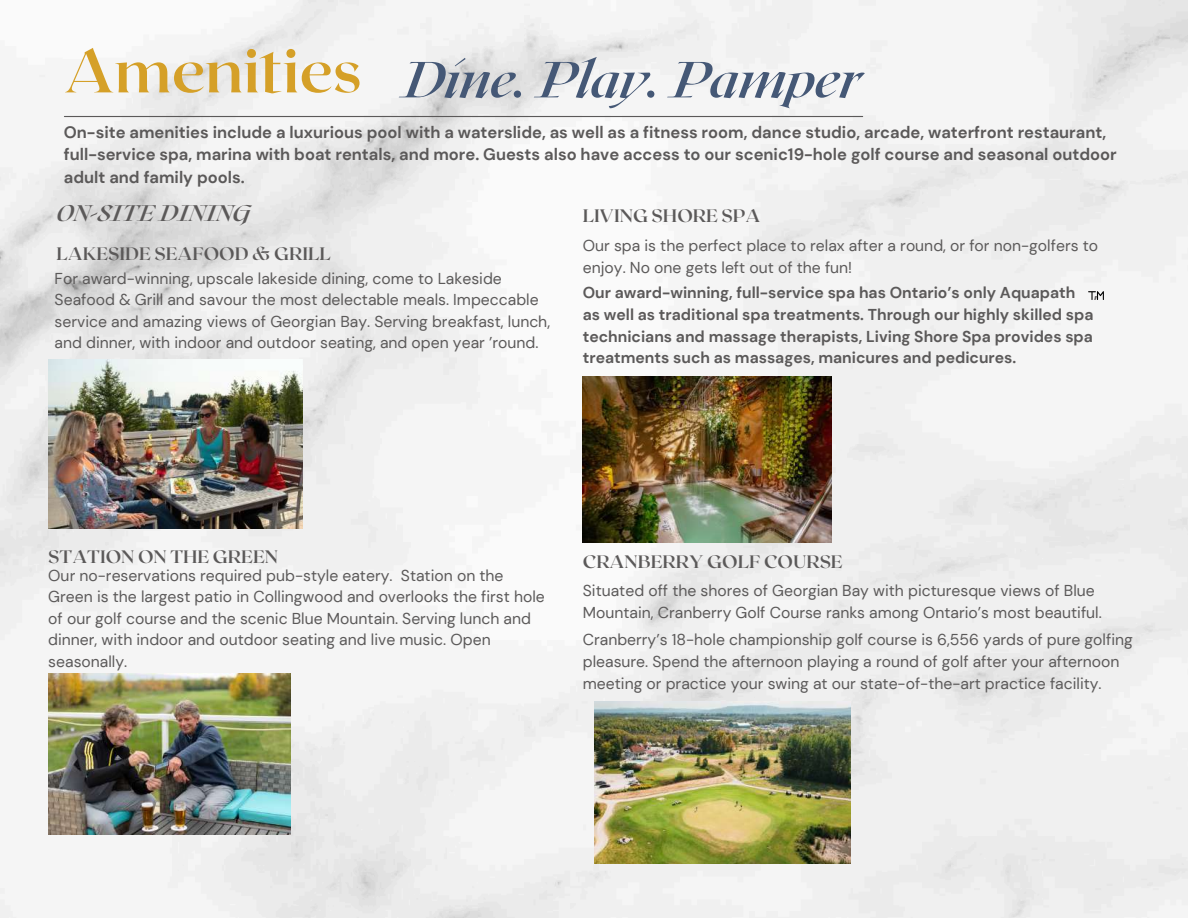
<style>
.page{position:relative;width:1188px;height:918px;background:#fff}
.page>*{position:absolute;margin:0;border:0;box-sizing:border-box;transform-origin:0 0}
.t1{font:italic 700 50.55px "Roxborough CF";color:#455876}
.t2{font:italic 700 22.5px "Roxborough CF";color:#5b5959}
.t3{font:700 18px "Roxborough CF";color:#5b5959}
.t4{font:700 16.5px/22.5px "DM Sans";color:#5b5959}
.t5{font:15.75px/21.3px "DM Sans";color:#5b5959}
.t6{font:700 15.75px/21.9px "DM Sans";color:#5b5959}
.s1{font-style:normal;font-size:61.05px;color:#d5a028}
</style>
<div class="page">
<img style="left:0;top:0;width:1188px;height:918px">
<hr style="left:64px;top:116px;width:799px;height:1px;background:#5b5959">
<svg style="left:1088px;top:291px;width:16px;height:9px"></svg>
<img style="left:48px;top:673px;width:242px;height:161px">
<img style="left:583px;top:377px;width:248px;height:165px">
<img style="left:48px;top:359px;width:255px;height:170px">
<img style="left:594px;top:702px;width:256px;height:162px">
<h1 class="t1" style="left:64px;top:47px;width:799px"><span class="s1">Amenities</span> Dine. Play. Pamper</h1>
<p class="t4" style="left:64px;top:121px;width:1054px">On-site amenities include a luxurious pool with a waterslide, as well as a fitness room, dance studio, arcade, waterfront restaurant, full-service spa, marina with boat rentals, and more. Guests also have access to our scenic19-hole golf course and seasonal outdoor adult and family pools.</p>
<h2 class="t2" style="left:57px;top:198px;width:195px">ON-SITE DINING</h2>
<p class="t3" style="left:57px;top:242px;width:276px">LAKESIDE SEAFOOD &amp; GRILL</p>
<p class="t5" style="left:55px;top:268px;width:497px">For award-winning, upscale lakeside dining, come to Lakeside Seafood &amp; Grill and savour the most delectable meals. Impeccable service and amazing views of Georgian Bay. Serving breakfast, lunch, and dinner, with indoor and outdoor seating, and open year ’round.</p>
<p class="t3" style="left:583px;top:204px;width:179px">LIVING SHORE SPA</p>
<p class="t5" style="left:583px;top:234px;width:517px;line-height:21.9px">Our spa is the perfect place to relax after a round, or for non-golfers to enjoy. No one gets left out of the fun!</p>
<p class="t6" style="left:583px;top:281px;width:517px">Our award-winning, full-service spa has Ontario’s only Aquapath , as well as traditional spa treatments. Through our highly skilled spa technicians and massage therapists, Living Shore Spa provides spa treatments such as massages, manicures and pedicures.</p>
<p class="t3" style="left:48px;top:545px;width:231px">STATION ON THE GREEN</p>
<p class="t5" style="left:48px;top:565px;width:498px">Our no-reservations required pub-style eatery. Station on the Green is the largest patio in Collingwood and overlooks the first hole of our golf course and the scenic Blue Mountain. Serving lunch and dinner, with indoor and outdoor seating and live music. Open seasonally.</p>
<p class="t3" style="left:583px;top:550px;width:261px">CRANBERRY GOLF COURSE</p>
<p class="t5" style="left:583px;top:580px;width:521px;line-height:21.9px">Situated off the shores of Georgian Bay with picturesque views of Blue<br>Mountain, Cranberry Golf Course ranks among Ontario’s most beautiful.</p>
<p class="t5" style="left:583px;top:629px;width:552px;line-height:21.9px">Cranberry’s 18-hole championship golf course is 6,556 yards of pure golfing pleasure. Spend the afternoon playing a round of golf after your afternoon meeting or practice your swing at our state-of-the-art practice facility.</p>
</div>
